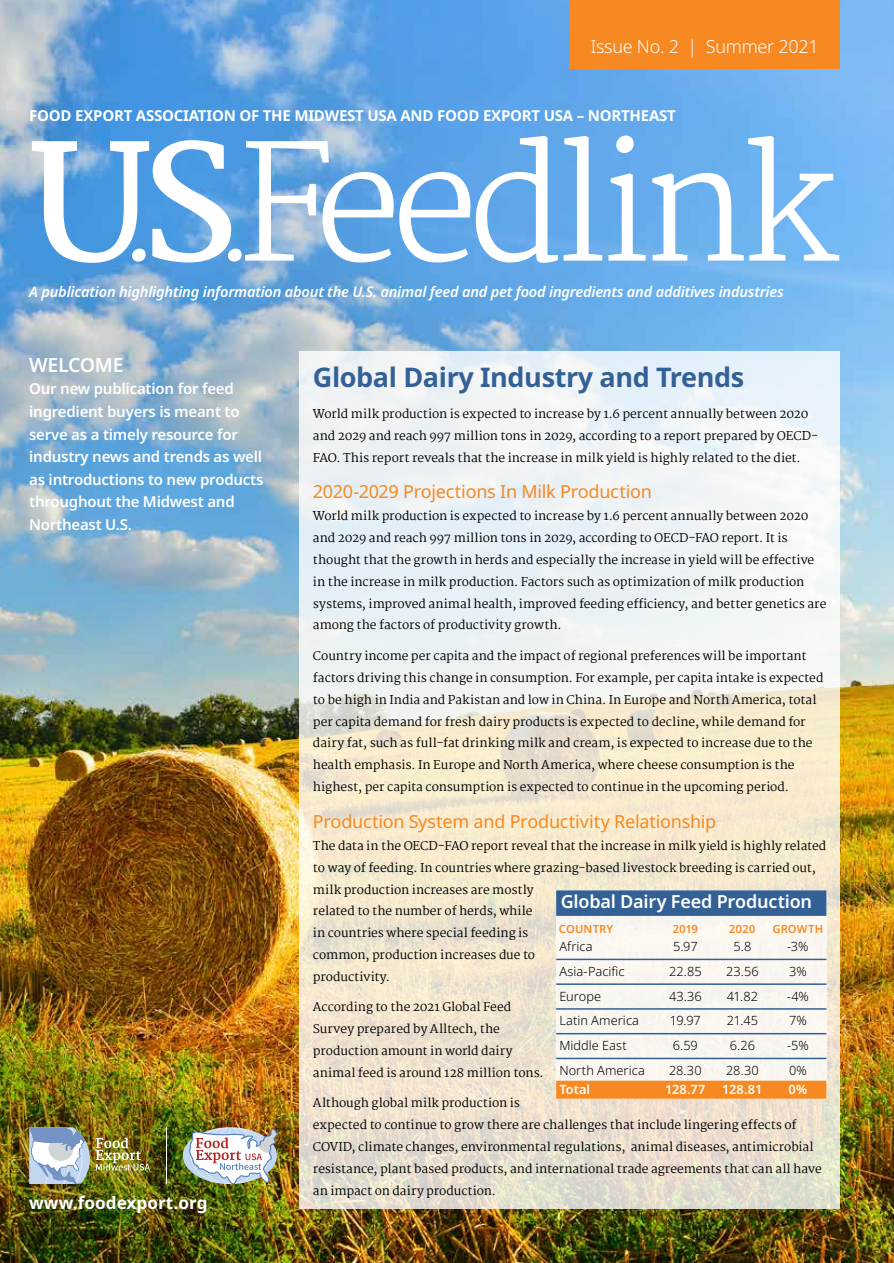
<style>
.page{position:relative;width:894px;height:1263px;background:#fff}
.page>*{position:absolute;margin:0;border:0;box-sizing:border-box;transform-origin:0 0}
.t1{font:300 157.5px "Martel";letter-spacing:-.065em;color:#fff}
.t2{font:700 157.5px "Martel";color:#fff}
.t3{font:700 27px "Noto Sans";letter-spacing:-.015em;color:#336195}
.t4{font:600 19.5px "Noto Sans";letter-spacing:-.015em;color:#fff}
.t5{font:18px "Noto Sans";letter-spacing:-.015em;color:#f68922}
.t6{font:600 18px "Noto Sans";letter-spacing:-.015em;color:#fff}
.t7{font:300 18px "Noto Sans";letter-spacing:-.015em;color:#fff}
.t8{font:700 17.1px "Noto Sans";letter-spacing:.005em;color:#fff}
.t9{font:600 15px/22.5px "Noto Sans";letter-spacing:-.015em;color:#fff}
.t10{font:700 15px "Noto Sans";letter-spacing:-.015em;color:#fff}
.t11{font:italic 600 14.7px "Noto Sans";letter-spacing:-.015em;color:#fff}
.t12{font:300 12.75px "Noto Sans";letter-spacing:.005em;color:#000}
.t13{font:600 12.75px "Noto Sans";color:#fff}
.t14{font:12px/21.9px "Martel";color:#000}
.t15{font:600 11.25px "Noto Sans";letter-spacing:.01em;color:#f68922}
.s1{font-weight:700;font-size:82.5px}
.s2{font-weight:700}
</style>
<div class="page">
<img style="left:0;top:0;width:893px;height:1263px">
<div style="left:569px;top:0;width:270px;height:68px;background:#f68922"></div>
<img style="left:0;top:1023px;width:277px;height:240px">
<svg style="left:299px;top:351px;width:540px;height:858px"></svg>
<svg style="left:29px;top:1127px;width:61px;height:57px"></svg>
<img style="left:96px;top:1137px;width:54px;height:33px">
<div style="left:183px;top:1127px;width:94px;height:57px;background:#c2d6ef;border-radius:50%"></div>
<img style="left:189px;top:1127px;width:89px;height:57px">
<hr style="left:166px;top:1127px;width:1px;height:57px;background:#fff">
<div style="left:556px;top:890px;width:270px;height:208px;background:#faf6f0"></div>
<div style="left:556px;top:890px;width:270px;height:26px;background:#336195"></div>
<hr style="left:556px;top:958px;width:270px;height:2px;background:#336195">
<hr style="left:556px;top:983px;width:270px;height:2px;background:#336195">
<hr style="left:556px;top:1008px;width:270px;height:1px;background:#336195">
<hr style="left:556px;top:1033px;width:270px;height:1px;background:#336195">
<hr style="left:556px;top:1057px;width:270px;height:2px;background:#336195">
<div style="left:556px;top:1080px;width:270px;height:18px;background:#f68922"></div>
<h3 class="t7" style="left:590px;top:34px;width:229px">Issue No. 2 | Summer 2021</h3>
<p class="t10" style="left:29px;top:105px;width:648px">FOOD EXPORT ASSOCIATION OF THE MIDWEST USA AND FOOD EXPORT USA – NORTHEAST</p>
<h1 class="t2" style="left:29px;top:114px;width:124px">U</h1>
<p class="t11" style="left:29px;top:281px;width:755px">A publication highlighting information about the U.S. animal feed and pet food ingredients and additives industries</p>
<h1 class="t1" style="left:124px;top:114px;width:714px"><span class="s1">.</span><span class="s2">S</span><span class="s1">.</span>Feedlink</h1>
<h3 class="t4" style="left:29px;top:351px;width:96px">WELCOME</h3>
<p class="t9" style="left:29px;top:378px;width:236px">Our new publication for feed ingredient buyers is meant to serve as a timely resource for industry news and trends as well as introductions to new products throughout the Midwest and<br>Northeast U.S.</p>
<h3 class="t8" style="left:29px;top:1190px;width:180px">www.foodexport.org</h3>
<h2 class="t3" style="left:313px;top:358px;width:432px">Global Dairy Industry and Trends</h2>
<p class="t14" style="left:313px;top:403px;width:506px">World milk production is expected to increase by 1.6 percent annually between 2020 and 2029 and reach 997 million tons in 2029, according to a report prepared by OECD-<br>FAO. This report reveals that the increase in milk yield is highly related to the diet.</p>
<h3 class="t5" style="left:313px;top:479px;width:340px">2020-2029 Projections In Milk Production</h3>
<p class="t14" style="left:313px;top:505px;width:514px">World milk production is expected to increase by 1.6 percent annually between 2020 and 2029 and reach 997 million tons in 2029, according to OECD-FAO report. It is thought that the growth in herds and especially the increase in yield will be effective in the increase in milk production. Factors such as optimization of milk production systems, improved animal health, improved feeding efficiency, and better genetics are among the factors of productivity growth.</p>
<p class="t14" style="left:313px;top:645px;width:512px">Country income per capita and the impact of regional preferences will be important factors driving this change in consumption. For example, per capita intake is expected to be high in India and Pakistan and low in China. In Europe and North America, total per capita demand for fresh dairy products is expected to decline, while demand for dairy fat, such as full-fat drinking milk and cream, is expected to increase due to the health emphasis. In Europe and North America, where cheese consumption is the highest, per capita consumption is expected to continue in the upcoming period.</p>
<h3 class="t5" style="left:313px;top:808px;width:404px">Production System and Productivity Relationship</h3>
<p class="t14" style="left:313px;top:834px;width:514px">The data in the OECD-FAO report reveal that the increase in milk yield is highly related to way of feeding. In countries where grazing-based livestock breeding is carried out, milk production increases are mostly<br>related to the number of herds, while<br>in countries where special feeding is<br>common, production increases due to<br>productivity.</p>
<p class="t14" style="left:313px;top:996px;width:232px">According to the 2021 Global Feed Survey prepared by Alltech, the production amount in world dairy animal feed is around 128 million tons.</p>
<p class="t14" style="left:313px;top:1092px;width:510px">Although global milk production is<br>expected to continue to grow there are challenges that include lingering effects of COVID, climate changes, environmental regulations, animal diseases, antimicrobial resistance, plant based products, and international trade agreements that can all have an impact on dairy production.</p>
<h3 class="t6" style="left:560px;top:889px;width:253px">Global Dairy Feed Production</h3>
<p class="t15" style="left:558px;top:921px;width:56px">COUNTRY</p>
<p class="t15" style="left:672px;top:921px;width:27px">2019</p>
<p class="t15" style="left:729px;top:921px;width:28px">2020</p>
<p class="t15" style="left:772px;top:921px;width:53px">GROWTH</p>
<p class="t12" style="left:559px;top:937px;width:35px">Africa</p>
<p class="t12" style="left:672px;top:937px;width:26px">5.97</p>
<p class="t12" style="left:733px;top:937px;width:19px">5.8</p>
<p class="t12" style="left:786px;top:937px;width:23px">-3%</p>
<p class="t12" style="left:559px;top:962px;width:67px">Asia-Pacific</p>
<p class="t12" style="left:668px;top:962px;width:34px">22.85</p>
<p class="t12" style="left:725px;top:962px;width:34px">23.56</p>
<p class="t12" style="left:788px;top:962px;width:19px">3%</p>
<p class="t12" style="left:559px;top:987px;width:43px">Europe</p>
<p class="t12" style="left:668px;top:987px;width:34px">43.36</p>
<p class="t12" style="left:726px;top:987px;width:33px">41.82</p>
<p class="t12" style="left:786px;top:987px;width:24px">-4%</p>
<p class="t12" style="left:559px;top:1011px;width:81px">Latin America</p>
<p class="t12" style="left:669px;top:1011px;width:32px">19.97</p>
<p class="t12" style="left:726px;top:1011px;width:33px">21.45</p>
<p class="t12" style="left:788px;top:1011px;width:19px">7%</p>
<p class="t12" style="left:559px;top:1036px;width:69px">Middle East</p>
<p class="t12" style="left:672px;top:1036px;width:26px">6.59</p>
<p class="t12" style="left:729px;top:1036px;width:27px">6.26</p>
<p class="t12" style="left:786px;top:1036px;width:23px">-5%</p>
<p class="t12" style="left:559px;top:1061px;width:87px">North America</p>
<p class="t12" style="left:668px;top:1061px;width:34px">28.30</p>
<p class="t12" style="left:725px;top:1061px;width:34px">28.30</p>
<p class="t12" style="left:788px;top:1061px;width:19px">0%</p>
<p class="t13" style="left:559px;top:1080px;width:32px">Total</p>
<p class="t13" style="left:665px;top:1080px;width:42px">128.77</p>
<p class="t13" style="left:722px;top:1080px;width:42px">128.81</p>
<p class="t13" style="left:788px;top:1080px;width:20px">0%</p>
</div>
